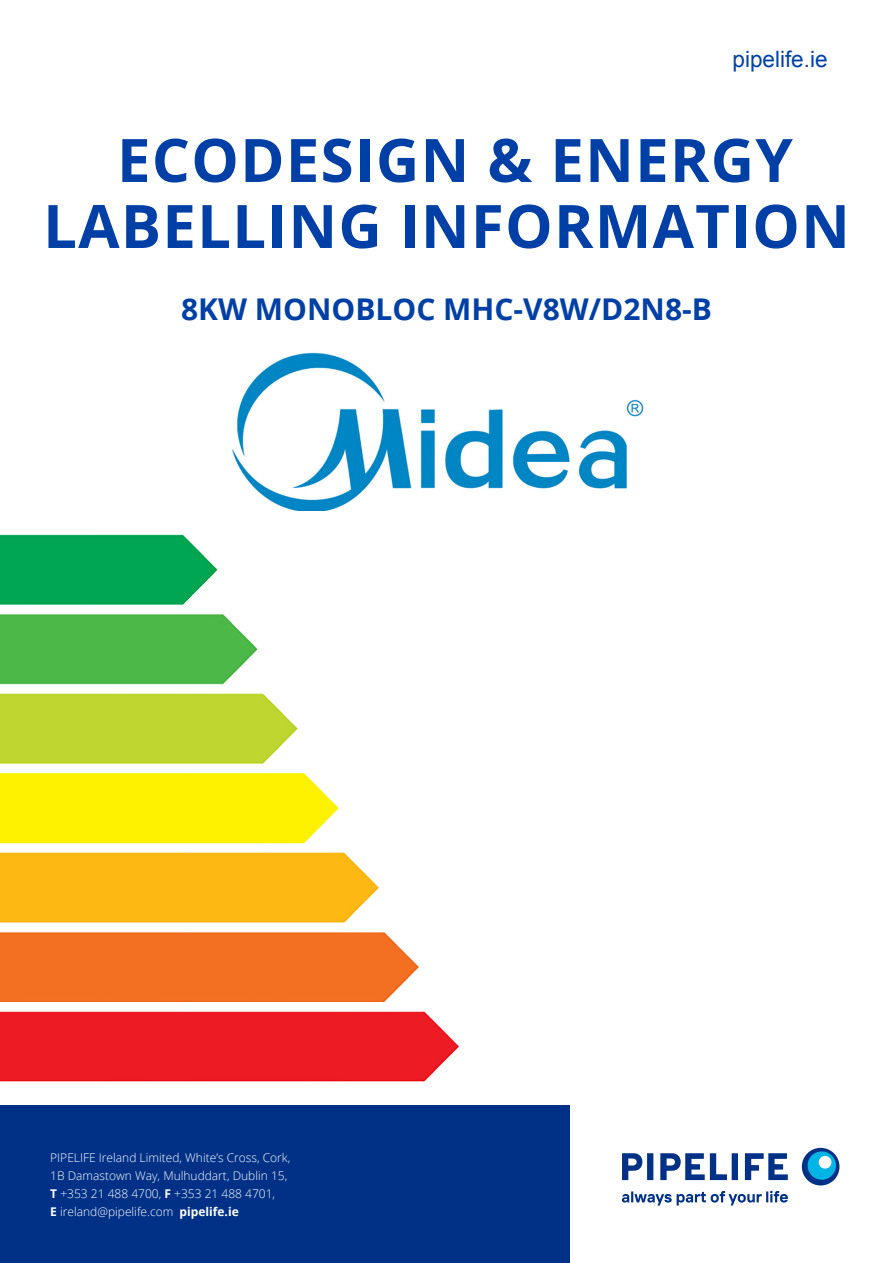
<style>
.page{position:relative;width:893px;height:1263px;background:#fff}
.page>*{position:absolute;margin:0;border:0;box-sizing:border-box;transform-origin:0 0}
.t1{font:700 60px "Open Sans";letter-spacing:.02em;color:#0040a6}
.t2{font:700 30px "Open Sans";color:#0040a6}
.t3{font:22.5px "Arial";color:#0040a6}
.t4{font:300 12px "Open Sans";color:#fff}
.s1{font-weight:700}
</style>
<div class="page">
<div style="left:0;top:1106px;width:569px;height:157px;background:#003186"></div>
<svg style="left:622px;top:1148px;width:217px;height:57px"></svg>
<div style="left:808px;top:1151px;width:28px;height:29px;background:#00b5e6;border-radius:50%"></div>
<div style="left:819px;top:1156px;width:12px;height:12px;background:#fff;border-radius:50%"></div>
<img style="left:232px;top:352px;width:412px;height:159px">
<img style="left:0;top:534px;width:459px;height:548px">
<p class="t3" style="left:732px;top:45px;width:97px">pipelife.ie</p>
<p class="t1" style="left:117px;top:118px;width:677px">ECODESIGN &amp; ENERGY</p>
<p class="t1" style="left:43px;top:184px;width:808px">LABELLING INFORMATION</p>
<p class="t2" style="left:181px;top:288px;width:532px">8KW MONOBLOC MHC-V8W/D2N8-B</p>
<p class="t4" style="left:50px;top:1149px;width:242px">PIPELIFE Ireland Limited, White’s Cross, Cork,</p>
<p class="t4" style="left:50px;top:1167px;width:239px">1B Damastown Way, Mulhuddart, Dublin 15,</p>
<p class="t4" style="left:50px;top:1185px;width:226px"><span class="s1">T</span> +353 21 488 4700, <span class="s1">F</span> +353 21 488 4701,</p>
<p class="t4" style="left:50px;top:1203px;width:190px"><span class="s1">E</span> ireland@pipelife.com <span class="s1">pipelife.ie</span></p>
</div>
